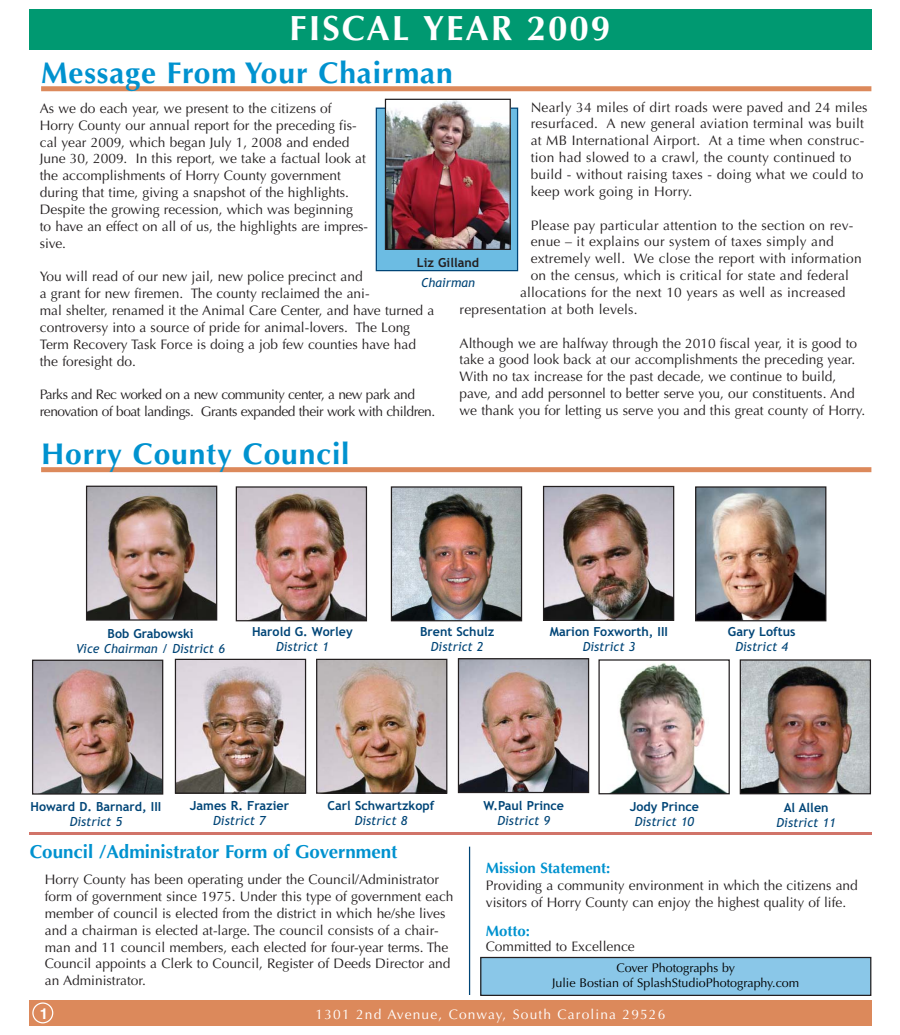
<style>
.page{position:relative;width:900px;height:1035px;background:#fff}
.page>*{position:absolute;margin:0;border:0;box-sizing:border-box;transform-origin:0 0}
.t1{font:700 35px "Optima";letter-spacing:.055em;color:#fff}
.t2{font:700 30px "Optima";letter-spacing:.03em;color:#0092cf}
.t3{font:700 18.75px "Optima";color:#0092cf}
.t4{font:700 15px "Optima";color:#0092cf}
.t5{font:700 15px "Helvetica";color:#fff}
.t6{font:13.75px/16.9px "Optima";color:#231f20}
.t7{font:13.75px/16.9px "Optima";letter-spacing:-.035em;color:#231f20}
.t8{font:13.75px "Optima";letter-spacing:.085em;color:#fff}
.t9{font:700 12.5px "Trebuchet MS";color:#004577}
.t10{font:italic 12.5px "Trebuchet MS";color:#004577}
.t11{font:12.5px/15.4px "Optima";color:#000;text-align:center}
.t12{font:700 12.5px "Trebuchet MS";color:#231f20}
</style>
<div class="page">
<div style="left:29px;top:1000px;width:842px;height:26px;background:#dc895b"></div>
<div style="left:29px;top:9px;width:842px;height:41px;background:#009971"></div>
<hr style="left:29px;top:832px;width:842px;height:3px;background:#d17469">
<hr style="left:469px;top:847px;width:1px;height:148px;background:#004577">
<div style="left:481px;top:958px;width:390px;height:37px;background:#8ac7e8"></div>
<div style="left:480px;top:957px;width:391px;height:39px;border:1px solid #231f20"></div>
<img style="left:545px;top:488px;width:127px;height:131px">
<div style="left:543px;top:486px;width:131px;height:135px;border:1px solid #231f20"></div>
<img style="left:238px;top:488px;width:127px;height:131px">
<div style="left:236px;top:486px;width:131px;height:135px;border:1px solid #231f20"></div>
<img style="left:393px;top:488px;width:127px;height:131px">
<div style="left:391px;top:486px;width:131px;height:135px;border:1px solid #231f20"></div>
<img style="left:697px;top:488px;width:127px;height:131px">
<div style="left:695px;top:486px;width:131px;height:135px;border:1px solid #231f20"></div>
<img style="left:34px;top:662px;width:127px;height:131px">
<div style="left:32px;top:660px;width:131px;height:135px;border:1px solid #231f20"></div>
<img style="left:177px;top:661px;width:127px;height:131px">
<div style="left:175px;top:659px;width:131px;height:135px;border:1px solid #231f20"></div>
<img style="left:318px;top:661px;width:127px;height:131px">
<div style="left:316px;top:659px;width:131px;height:135px;border:1px solid #231f20"></div>
<img style="left:460px;top:660px;width:127px;height:131px">
<div style="left:458px;top:658px;width:131px;height:135px;border:1px solid #231f20"></div>
<img style="left:88px;top:488px;width:127px;height:131px">
<div style="left:86px;top:486px;width:131px;height:135px;border:1px solid #231f20"></div>
<img style="left:611px;top:662px;width:115px;height:130px">
<div style="left:598px;top:659px;width:132px;height:135px;border:1px solid #231f20"></div>
<img style="left:742px;top:661px;width:127px;height:131px">
<div style="left:740px;top:659px;width:131px;height:135px;border:1px solid #231f20"></div>
<div style="left:376px;top:108px;width:142px;height:163px;background:#6cbce3"></div>
<div style="left:376px;top:108px;width:142px;height:163px;border:1px solid #004577"></div>
<img style="left:387px;top:101px;width:122px;height:147px">
<div style="left:385px;top:99px;width:126px;height:151px;border:1px solid #231f20"></div>
<svg style="left:32px;top:1002px;width:21px;height:21px"></svg>
<div style="left:41px;top:86px;width:830px;height:5px;background:#dc895b"></div>
<div style="left:41px;top:467px;width:830px;height:5px;background:#dc895b"></div>
<h1 class="t1" style="left:289px;top:11px;width:323px">FISCAL YEAR 2009</h1>
<h2 class="t2" style="left:41px;top:58px;width:413px">Message From Your Chairman</h2>
<p class="t6" style="left:531px;top:99px;width:338px">Nearly 34 miles of dirt roads were paved and 24 miles resurfaced. A new general aviation terminal was built at MB International Airport. At a time when construc&shy;tion had slowed to a crawl, the county continued to build - without raising taxes - doing what we could to keep work going in Horry.</p>
<p class="t6" style="left:531px;top:217px;width:324px">Please pay particular attention to the section on rev-</p>
<p class="t6" style="left:531px;top:234px;width:305px">enue – it explains our system of taxes simply and</p>
<p class="t6" style="left:531px;top:251px;width:333px">extremely well. We close the report with information</p>
<p class="t6" style="left:531px;top:268px;width:320px">on the census, which is critical for state and federal</p>
<p class="t6" style="left:520px;top:285px;width:327px">allocations for the next 10 years as well as increased</p>
<p class="t6" style="left:460px;top:301px;width:180px">representation at both levels.</p>
<p class="t6" style="left:460px;top:335px;width:407px">Although we are halfway through the 2010 fiscal year, it is good to take a good look back at our accomplishments the preceding year.<br>With no tax increase for the past decade, we continue to build, pave, and add personnel to better serve you, our constituents. And we thank you for letting us serve you and this great county of Horry.</p>
<p class="t6" style="left:40px;top:100px;width:330px">As we do each year, we present to the citizens of Horry County our annual report for the preceding fis&shy;cal year 2009, which began July 1, 2008 and ended June 30, 2009. In this report, we take a factual look at the accomplishments of Horry County government during that time, giving a snapshot of the highlights.<br>Despite the growing recession, which was beginning<br>to have an effect on all of us, the highlights are impres&shy;sive.</p>
<p class="t6" style="left:40px;top:269px;width:396px">You will read of our new jail, new police precinct and<br>a grant for new firemen. The county reclaimed the ani-<br>mal shelter, renamed it the Animal Care Center, and have turned a controversy into a source of pride for animal-lovers. The Long Term Recovery Task Force is doing a job few counties have had the foresight do.</p>
<p class="t7" style="left:40px;top:387px;width:397px">Parks and Rec worked on a new community center, a new park and renovation of boat landings. Grants expanded their work with children.</p>
<p class="t12" style="left:417px;top:257px;width:64px">Liz Gilland</p>
<p class="t10" style="left:421px;top:277px;width:55px">Chairman</p>
<h2 class="t2" style="left:41px;top:439px;width:310px">Horry County Council</h2>
<p class="t9" style="left:108px;top:629px;width:88px">Bob Grabowski</p>
<p class="t10" style="left:76px;top:644px;width:150px">Vice Chairman / District 6</p>
<p class="t9" style="left:252px;top:626px;width:102px">Harold G. Worley</p>
<p class="t10" style="left:276px;top:641px;width:54px">District 1</p>
<p class="t9" style="left:420px;top:627px;width:76px">Brent Schulz</p>
<p class="t10" style="left:431px;top:642px;width:54px">District 2</p>
<p class="t9" style="left:550px;top:626px;width:120px">Marion Foxworth, III</p>
<p class="t10" style="left:583px;top:641px;width:54px">District 3</p>
<p class="t9" style="left:728px;top:626px;width:69px">Gary Loftus</p>
<p class="t10" style="left:735px;top:641px;width:54px">District 4</p>
<p class="t9" style="left:31px;top:801px;width:132px">Howard D. Barnard, III</p>
<p class="t10" style="left:70px;top:817px;width:54px">District 5</p>
<p class="t9" style="left:190px;top:801px;width:101px">James R. Frazier</p>
<p class="t10" style="left:213px;top:816px;width:54px">District 7</p>
<p class="t9" style="left:328px;top:801px;width:108px">Carl Schwartzkopf</p>
<p class="t10" style="left:355px;top:816px;width:54px">District 8</p>
<p class="t9" style="left:483px;top:801px;width:82px">W.Paul Prince</p>
<p class="t10" style="left:497px;top:816px;width:54px">District 9</p>
<p class="t9" style="left:630px;top:802px;width:71px">Jody Prince</p>
<p class="t10" style="left:635px;top:817px;width:61px">District 10</p>
<p class="t9" style="left:784px;top:803px;width:46px">Al Allen</p>
<p class="t10" style="left:777px;top:818px;width:61px">District 11</p>
<h3 class="t3" style="left:30px;top:842px;width:369px">Council /Administrator Form of Government</h3>
<p class="t6" style="left:45px;top:872px;width:410px">Horry County has been operating under the Council/Administrator form of government since 1975. Under this type of government each member of council is elected from the district in which he/she lives and a chairman is elected at-large. The council consists of a chair&shy;man and 11 council members, each elected for four-year terms. The Council appoints a Clerk to Council, Register of Deeds Director and an Administrator.</p>
<p class="t4" style="left:486px;top:860px;width:126px">Mission Statement:</p>
<p class="t6" style="left:486px;top:878px;width:374px">Providing a community environment in which the citizens and visitors of Horry County can enjoy the highest quality of life.</p>
<p class="t4" style="left:486px;top:923px;width:46px">Motto:</p>
<p class="t6" style="left:486px;top:938px;width:150px">Committed to Excellence</p>
<p class="t11" style="left:552px;top:960px;width:249px">Cover Photographs by<br>Julie Bostian of SplashStudioPhotography.com</p>
<p class="t5" style="left:40px;top:1009px;width:10px">1</p>
<p class="t8" style="left:316px;top:1007px;width:351px">1301 2nd Avenue, Conway, South Carolina 29526</p>
</div>
